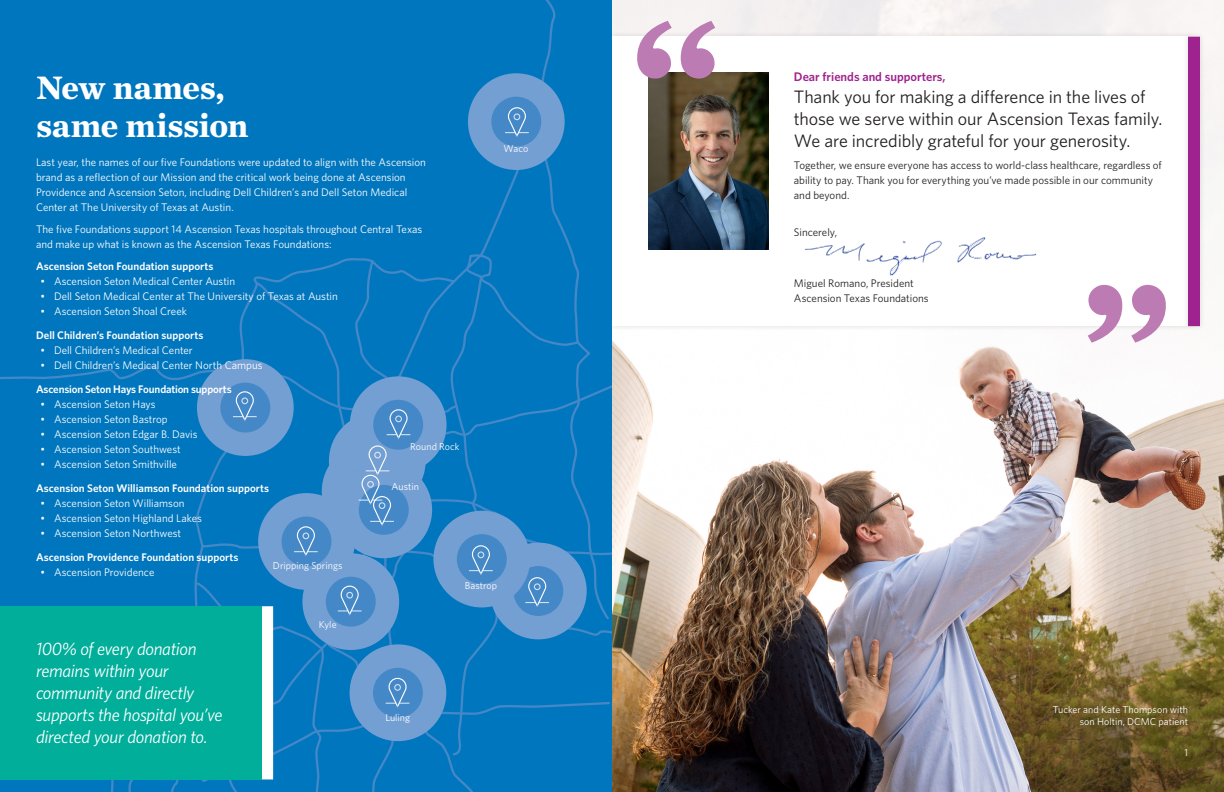
<style>
.page{position:relative;width:1224px;height:792px;background:#fff}
.page>*{position:absolute;margin:0;border:0;box-sizing:border-box;transform-origin:0 0}
.Inside_Headline{font:700 34px/38px "Chronicle Text G1";letter-spacing:-.01em;color:#fff}
.Call_Out_Body_Copy{font:18px/22px "Whitney";letter-spacing:-.01em;color:#231f20}
.Body_Copy{font:italic 18px/22px "Whitney";letter-spacing:-.015em;color:#fff}
.Hospital_Name_-_Sub_Head{font:600 12.5px "Whitney";color:#9f238e}
.Body_Copy-2{font:11px/15px "Whitney";color:#fff}
.Body_Copy-3{font:11px/15px "Whitney";color:#231f20}
.Body_Copy-4{font:600 11px "Whitney";color:#fff}
.Attribution_White{font:10px "Whitney";letter-spacing:.005em;color:#fff}
.Photo_Attribution{font:10px/12px "Whitney";letter-spacing:.005em;color:#fff;text-align:right}
</style>
<div class="page">
<img style="left:612px;top:0;width:612px;height:792px">
<div style="left:607px;top:31px;width:587px;height:301px;background:#231f20;opacity:.15"></div>
<div style="left:612px;top:37px;width:576px;height:289px;background:#fff"></div>
<div style="left:1183px;top:31px;width:23px;height:301px;background:#f4f3f1"></div>
<div style="left:1188px;top:37px;width:12px;height:289px;background:#9f238e"></div>
<img style="left:648px;top:72px;width:120px;height:178px">
<img style="left:804px;top:237px;width:233px;height:39px">
<div style="left:0;top:0;width:612px;height:792px;background:#0076be"></div>
<div style="left:468px;top:73px;width:97px;height:97px;background:#739fd3;border-radius:50%"></div>
<div style="left:491px;top:97px;width:50px;height:50px;background:#4588c7;border-radius:50%"></div>
<svg style="left:0;top:107px;width:612px;height:685px"></svg>
<div style="left:261px;top:606px;width:12px;height:173px;background:#fff"></div>
<div style="left:0;top:606px;width:261px;height:173px;background:#00ae9a"></div>
<svg style="left:1088px;top:285px;width:78px;height:58px"></svg>
<svg style="left:637px;top:21px;width:78px;height:58px"></svg>
<p class="Inside_Headline" style="left:36px;top:67px;width:214px">New names, same mission</p>
<p class="Body_Copy-2" style="left:36px;top:154px;width:392px">Last year, the names of our five Foundations were updated to align with the Ascension brand as a reflection of our Mission and the critical work being done at Ascension Providence and Ascension Seton, including Dell Children’s and Dell Seton Medical Center at The University of Texas at Austin.</p>
<p class="Body_Copy-2" style="left:36px;top:221px;width:388px">The five Foundations support 14 Ascension Texas hospitals throughout Central Texas and make up what is known as the Ascension Texas Foundations:</p>
<p class="Body_Copy-4" style="left:36px;top:260px;width:179px">Ascension Seton Foundation supports</p>
<p class="Body_Copy-2" style="left:40px;top:274px;width:196px">• Ascension Seton Medical Center Austin</p>
<p class="Body_Copy-2" style="left:40px;top:289px;width:299px">• Dell Seton Medical Center at The University of Texas at Austin</p>
<p class="Body_Copy-2" style="left:40px;top:304px;width:148px">• Ascension Seton Shoal Creek</p>
<p class="Body_Copy-4" style="left:36px;top:329px;width:169px">Dell Children’s Foundation supports</p>
<p class="Body_Copy-2" style="left:40px;top:343px;width:154px">• Dell Children’s Medical Center</p>
<p class="Body_Copy-2" style="left:40px;top:358px;width:224px">• Dell Children’s Medical Center North Campus</p>
<p class="Body_Copy-4" style="left:36px;top:383px;width:197px">Ascension Seton Hays Foundation supports</p>
<p class="Body_Copy-2" style="left:40px;top:397px;width:117px">• Ascension Seton Hays</p>
<p class="Body_Copy-2" style="left:40px;top:412px;width:129px">• Ascension Seton Bastrop</p>
<p class="Body_Copy-2" style="left:40px;top:427px;width:158px">• Ascension Seton Edgar B. Davis</p>
<p class="Body_Copy-2" style="left:40px;top:442px;width:142px">• Ascension Seton Southwest</p>
<p class="Body_Copy-2" style="left:40px;top:457px;width:138px">• Ascension Seton Smithville</p>
<p class="Body_Copy-4" style="left:36px;top:482px;width:235px">Ascension Seton Williamson Foundation supports</p>
<p class="Body_Copy-2" style="left:40px;top:496px;width:146px">• Ascension Seton Williamson</p>
<p class="Body_Copy-2" style="left:40px;top:511px;width:163px">• Ascension Seton Highland Lakes</p>
<p class="Body_Copy-2" style="left:40px;top:526px;width:142px">• Ascension Seton Northwest</p>
<p class="Body_Copy-4" style="left:36px;top:551px;width:204px">Ascension Providence Foundation supports</p>
<p class="Body_Copy-2" style="left:40px;top:565px;width:115px">• Ascension Providence</p>
<p class="Attribution_White" style="left:410px;top:441px;width:51px">Round Rock</p>
<p class="Attribution_White" style="left:392px;top:480px;width:29px">Austin</p>
<p class="Attribution_White" style="left:273px;top:560px;width:71px">Dripping Springs</p>
<p class="Attribution_White" style="left:503px;top:143px;width:26px">Waco</p>
<p class="Attribution_White" style="left:319px;top:618px;width:19px">Kyle</p>
<p class="Attribution_White" style="left:465px;top:580px;width:34px">Bastrop</p>
<p class="Hospital_Name_-_Sub_Head" style="left:794px;top:69px;width:153px">Dear friends and supporters,</p>
<p class="Call_Out_Body_Copy" style="left:794px;top:85px;width:370px">Thank you for making a difference in the lives of those we serve within our Ascension Texas family.<br>We are incredibly grateful for your generosity.</p>
<p class="Body_Copy-3" style="left:794px;top:158px;width:370px">Together, we ensure everyone has access to world-class healthcare, regardless of ability to pay. Thank you for everything you’ve made possible in our community and beyond.</p>
<p class="Body_Copy-3" style="left:794px;top:225px;width:45px">Sincerely,</p>
<p class="Body_Copy-3" style="left:794px;top:276px;width:136px">Miguel Romano, President<br>Ascension Texas Foundations</p>
<p class="Body_Copy" style="left:36px;top:638px;width:188px">100% of every donation remains within your community and directly supports the hospital you’ve directed your donation to.</p>
<p class="Attribution_White" style="left:385px;top:711px;width:26px">Luling</p>
<p class="Photo_Attribution" style="left:1053px;top:704px;width:137px">Tucker and Kate Thompson with son Holtin, DCMC patient</p>
<p class="Attribution_White" style="left:1184px;top:747px;width:5px">1</p>
</div>
